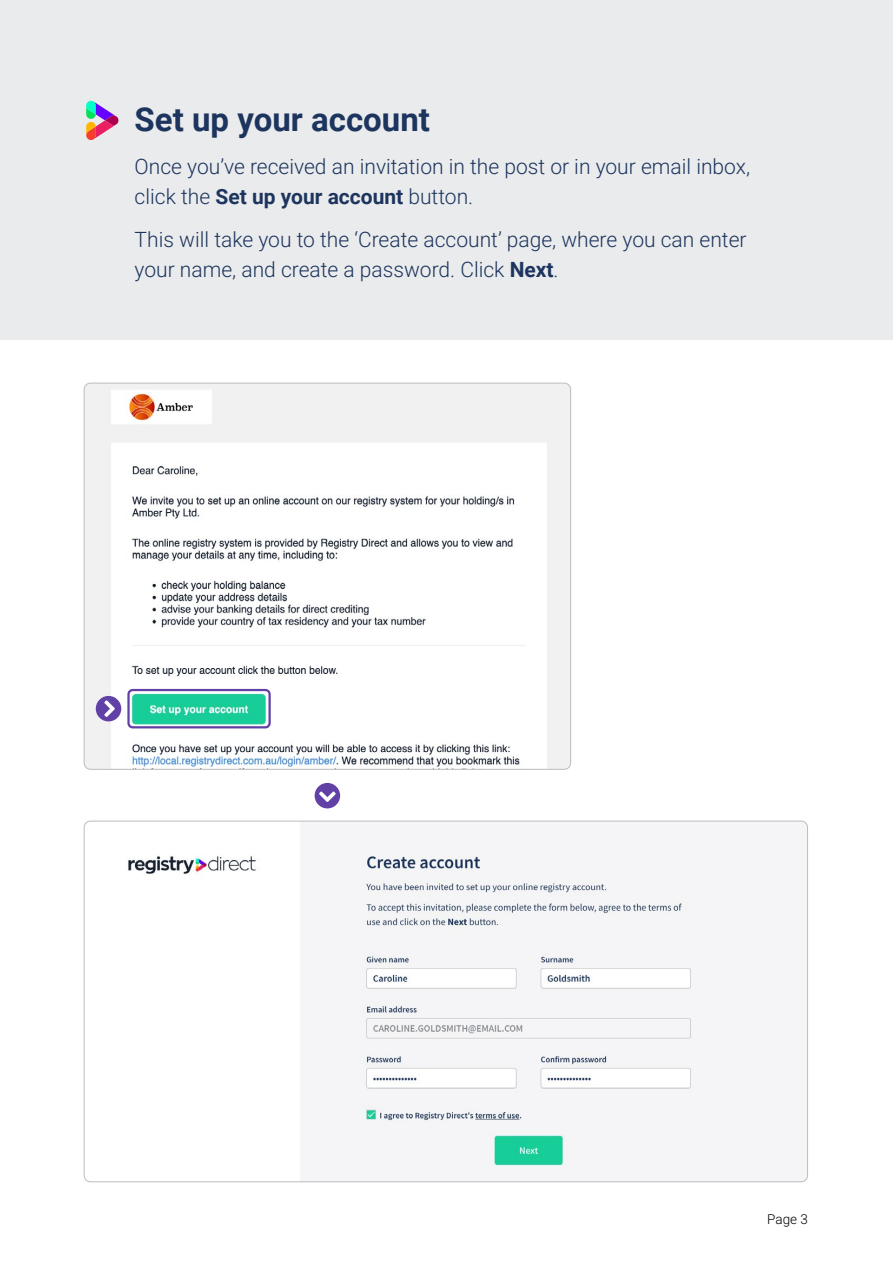
<style>
.page{position:relative;width:893px;height:1263px;background:#fff}
.page>*{position:absolute;margin:0;border:0;box-sizing:border-box;transform-origin:0 0}
.t1{font:700 33px "Roboto";color:#1d355e}
.t2{font:21px/30px "Roboto";color:#1d355e}
.t3{font:13.5px "Roboto";color:#000}
.s1{font-weight:700}
</style>
<div class="page">
<div style="left:0;top:0;width:893px;height:340px;background:#eaebec"></div>
<svg style="left:86px;top:101px;width:33px;height:39px"></svg>
<img style="left:84px;top:383px;width:487px;height:385px">
<img style="left:84px;top:821px;width:722px;height:361px">
<div style="left:127px;top:689px;width:144px;height:39px;border:2px solid #6241a6;border-radius:4px"></div>
<svg style="left:96px;top:696px;width:25px;height:25px"></svg>
<svg style="left:315px;top:783px;width:25px;height:25px"></svg>
<h1 class="t1" style="left:135px;top:96px;width:297px">Set up your account</h1>
<p class="t2" style="left:135px;top:151px;width:617px">Once you’ve received an invitation in the post or in your email inbox, click the <span class="s1">Set up your account</span> button.</p>
<p class="t2" style="left:135px;top:223px;width:613px">This will take you to the ‘Create account’ page, where you can enter your name, and create a password. Click <span class="s1">Next</span>.</p>
<p class="t3" style="left:767px;top:1210px;width:42px">Page 3</p>
</div>
